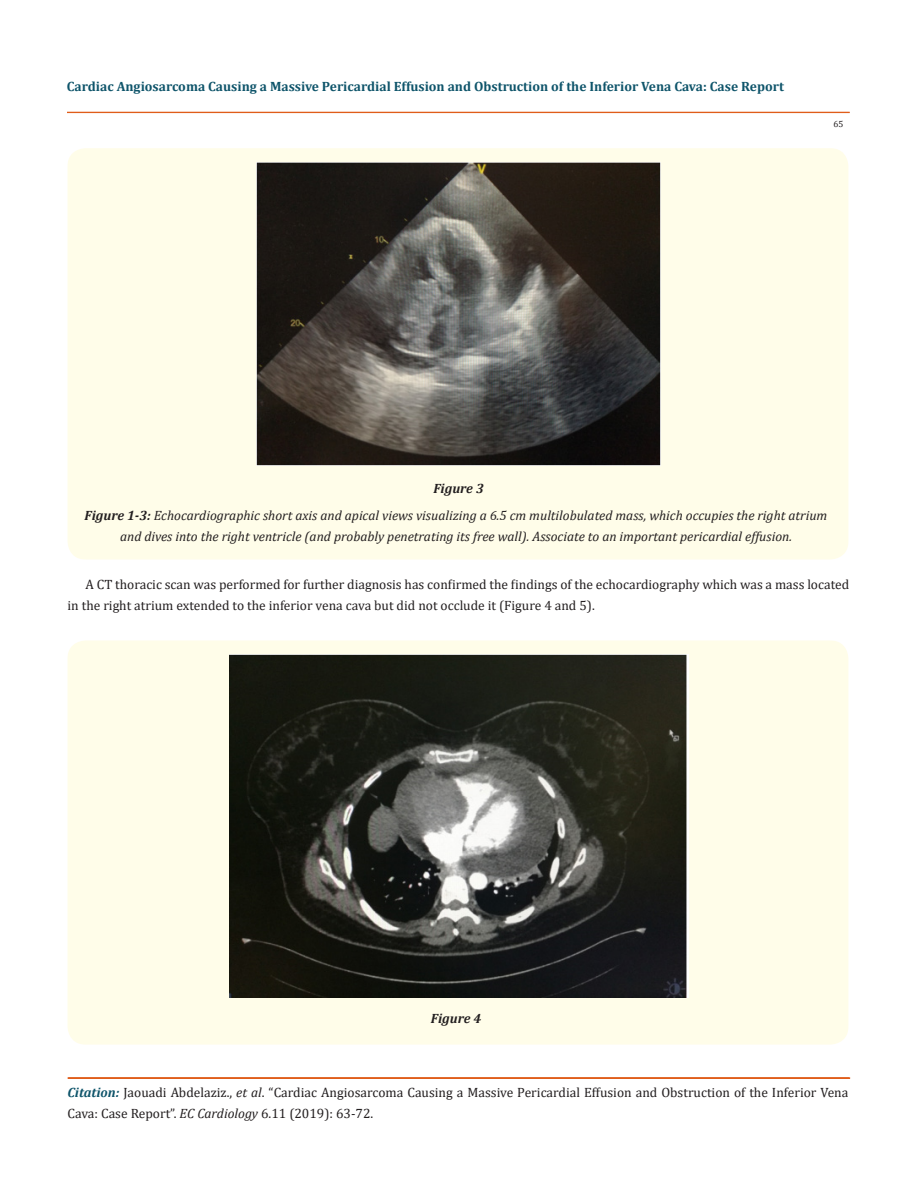
<style>
.page{position:relative;width:917px;height:1188px;background:#fff}
.page>*{position:absolute;margin:0;border:0;box-sizing:border-box;transform-origin:0 0}
.t1{font:13.5px/21px "Cambria";color:#231f20}
.t2{font:italic 13.5px/21px "Cambria";color:#231f20;text-align:center}
.t3{font:700 13.5px "Cambria";color:#0e546a}
.t4{font:italic 700 13.5px "Cambria";color:#231f20}
.t5{font:9px "Cambria";color:#231f20}
.s1{font-weight:700}
.s2{font-weight:700;font-style:italic;color:#0e546a}
.s3{font-style:italic}
</style>
<div class="page">
<div style="left:67px;top:112px;width:782px;height:1px;border:1px solid #e05d1a"></div>
<div style="left:68px;top:1078px;width:781px;height:1px;border:1px solid #e05d1a"></div>
<div style="left:68px;top:148px;width:780px;height:412px;background:#fffde9;border-radius:18px"></div>
<img style="left:256px;top:163px;width:404px;height:303px">
<div style="left:68px;top:640px;width:780px;height:405px;background:#fffde9;border-radius:18px"></div>
<img style="left:229px;top:655px;width:459px;height:342px">
<p class="t3" style="left:67px;top:77px;width:718px">Cardiac Angiosarcoma Causing a Massive Pericardial Effusion and Obstruction of the Inferior Vena Cava: Case Report</p>
<p class="t5" style="left:833px;top:119px;width:11px">65</p>
<p class="t4" style="left:433px;top:478px;width:52px">Figure 3</p>
<p class="t2" style="left:85px;top:504px;width:744px"><span class="s1">Figure 1-3:</span> Echocardiographic short axis and apical views visualizing a 6.5 cm multilobulated mass, which occupies the right atrium and dives into the right ventricle (and probably penetrating its free wall). Associate to an important pericardial effusion.</p>
<p class="t1" style="left:68px;top:573px;width:783px;text-indent:18px">A CT thoracic scan was performed for further diagnosis has confirmed the findings of the echocardiography which was a mass located in the right atrium extended to the inferior vena cava but did not occlude it (Figure 4 and 5).</p>
<p class="t4" style="left:431px;top:1009px;width:52px">Figure 4</p>
<p class="t1" style="left:68px;top:1081px;width:782px"><span class="s2">Citation:</span> Jaouadi Abdelaziz., <span class="s3">et al</span>. “Cardiac Angiosarcoma Causing a Massive Pericardial Effusion and Obstruction of the Inferior Vena<br>Cava: Case Report”. <span class="s3">EC Cardiology</span> 6.11 (2019): 63-72.</p>
</div>
